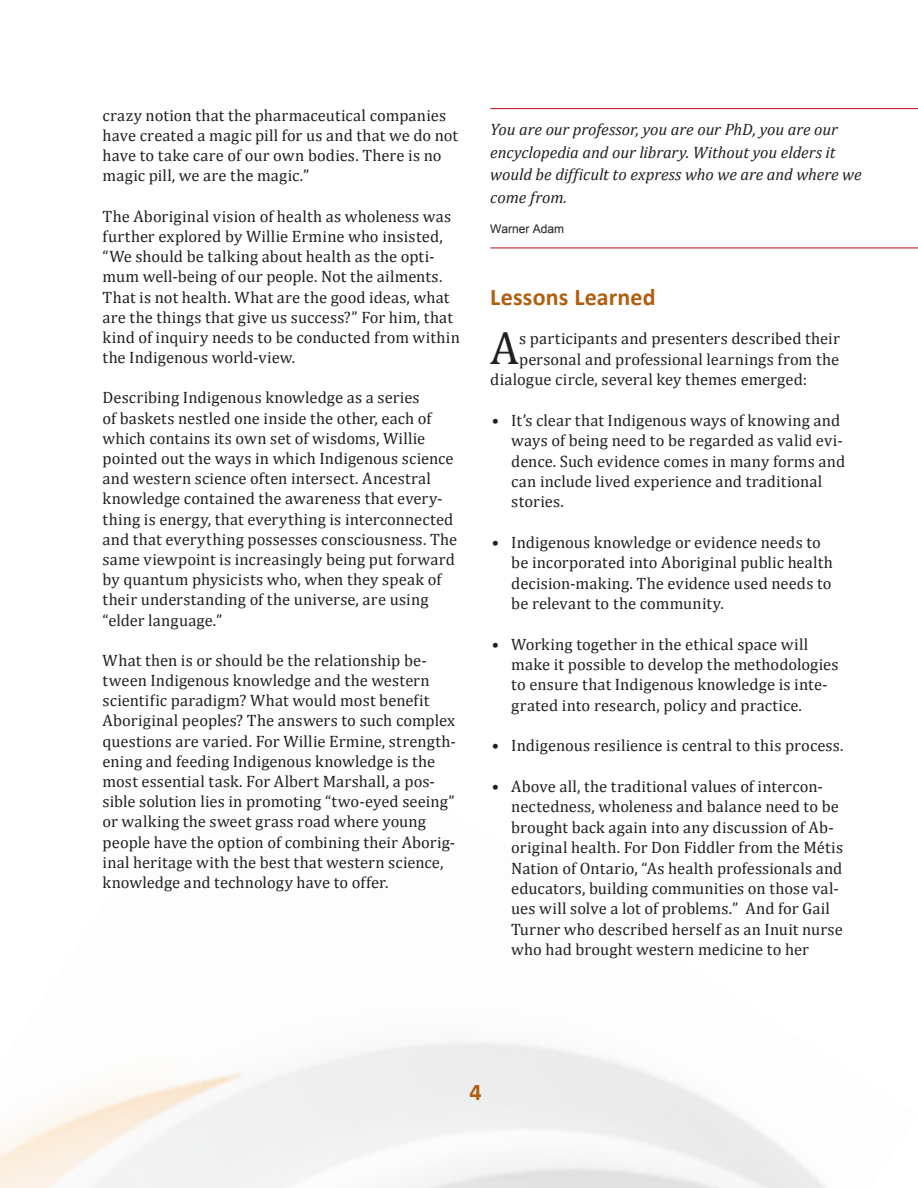
<style>
.page{position:relative;width:918px;height:1188px;background:#fff}
.page>*{position:absolute;margin:0;border:0;box-sizing:border-box;transform-origin:0 0}
.NCCAH-body1{font:46.2px "Cambria";color:#231f20}
.NCCAH-title1{font:700 24px "Calibri";letter-spacing:.01em;color:#b05f0f}
.NCCAH-body1-2{font:16.5px/20.2px "Cambria";letter-spacing:.005em;color:#231f20}
.BODY-bullet{font:16.5px/20.4px "Cambria";letter-spacing:.005em;color:#231f20}
.NCCAH-body1-QUOTE{font:italic 16.5px/22.5px "Cambria";letter-spacing:-.005em;color:#231f20}
.NCCAH-body1-REFERENC{font:12px "Arial";color:#231f20}
</style>
<div class="page">
<hr style="left:490px;top:108px;width:428px;height:1px;background:#c0262d">
<hr style="left:490px;top:247px;width:428px;height:1px;background:#c0262d">
<p class="NCCAH-body1-2" style="left:103px;top:105px;width:357px">crazy notion that the pharmaceutical companies have created a magic pill for us and that we do not have to take care of our own bodies. There is no magic pill, we are the magic.”</p>
<p class="NCCAH-body1-2" style="left:103px;top:206px;width:359px">The Aboriginal vision of health as wholeness was further explored by Willie Ermine who insisted, “We should be talking about health as the opti&shy;mum well-being of our people. Not the ailments.<br>That is not health. What are the good ideas, what are the things that give us success?” For him, that kind of inquiry needs to be conducted from within the Indigenous world-view.</p>
<p class="NCCAH-body1-2" style="left:103px;top:388px;width:356px">Describing Indigenous knowledge as a series<br>of baskets nestled one inside the other, each of which contains its own set of wisdoms, Willie pointed out the ways in which Indigenous science and western science often intersect. Ancestral knowledge contained the awareness that every&shy;thing is energy, that everything is interconnected and that everything possesses consciousness. The same viewpoint is increasingly being put forward by quantum physicists who, when they speak of their understanding of the universe, are using “elder language.”</p>
<p class="NCCAH-body1-2" style="left:103px;top:650px;width:355px">What then is or should be the relationship be&shy;tween Indigenous knowledge and the western scientific paradigm? What would most benefit Aboriginal peoples? The answers to such complex questions are varied. For Willie Ermine, strength&shy;ening and feeding Indigenous knowledge is the most essential task. For Albert Marshall, a pos&shy;sible solution lies in promoting “two-eyed seeing” or walking the sweet grass road where young people have the option of combining their Aborig&shy;inal heritage with the best that western science, knowledge and technology have to offer.</p>
<p class="NCCAH-body1-QUOTE" style="left:490px;top:118px;width:349px">You are our professor, you are our PhD, you are our</p>
<p class="NCCAH-body1-QUOTE" style="left:490px;top:140px;width:373px">encyclopedia and our library. Without you elders it would be difficult to express who we are and where we come from.</p>
<p class="NCCAH-body1-REFERENC" style="left:490px;top:221px;width:75px">Warner Adam</p>
<p class="NCCAH-title1" style="left:490px;top:282px;width:167px">Lessons Learned</p>
<p class="NCCAH-body1" style="left:490px;top:321px;width:30px">A</p>
<p class="NCCAH-body1-2" style="left:519px;top:329px;width:322px">s participants and presenters described their</p>
<p class="NCCAH-body1-2" style="left:519px;top:349px;width:322px">personal and professional learnings from the</p>
<p class="NCCAH-body1-2" style="left:490px;top:369px;width:318px">dialogue circle, several key themes emerged:</p>
<p class="BODY-bullet" style="left:511px;top:410px;width:335px;text-indent:-20px">• It’s clear that Indigenous ways of knowing and ways of being need to be regarded as valid evi&shy;dence. Such evidence comes in many forms and can include lived experience and traditional stories.</p>
<p class="BODY-bullet" style="left:511px;top:532px;width:323px;text-indent:-20px">• Indigenous knowledge or evidence needs to be incorporated into Aboriginal public health decision-making. The evidence used needs to be relevant to the community.</p>
<p class="BODY-bullet" style="left:511px;top:634px;width:329px;text-indent:-20px">• Working together in the ethical space will make it possible to develop the methodologies to ensure that Indigenous knowledge is inte&shy;grated into research, policy and practice.</p>
<p class="BODY-bullet" style="left:492px;top:736px;width:353px">• Indigenous resilience is central to this process.</p>
<p class="BODY-bullet" style="left:511px;top:776px;width:333px;text-indent:-20px">• Above all, the traditional values of intercon&shy;nectedness, wholeness and balance need to be brought back again into any discussion of Ab&shy;original health. For Don Fiddler from the Métis Nation of Ontario, “As health professionals and educators, building communities on those val&shy;ues will solve a lot of problems.” And for Gail Turner who described herself as an Inuit nurse who had brought western medicine to her</p>
<h2 class="NCCAH-title1" style="left:470px;top:1077px;width:14px">4</h2>
</div>
